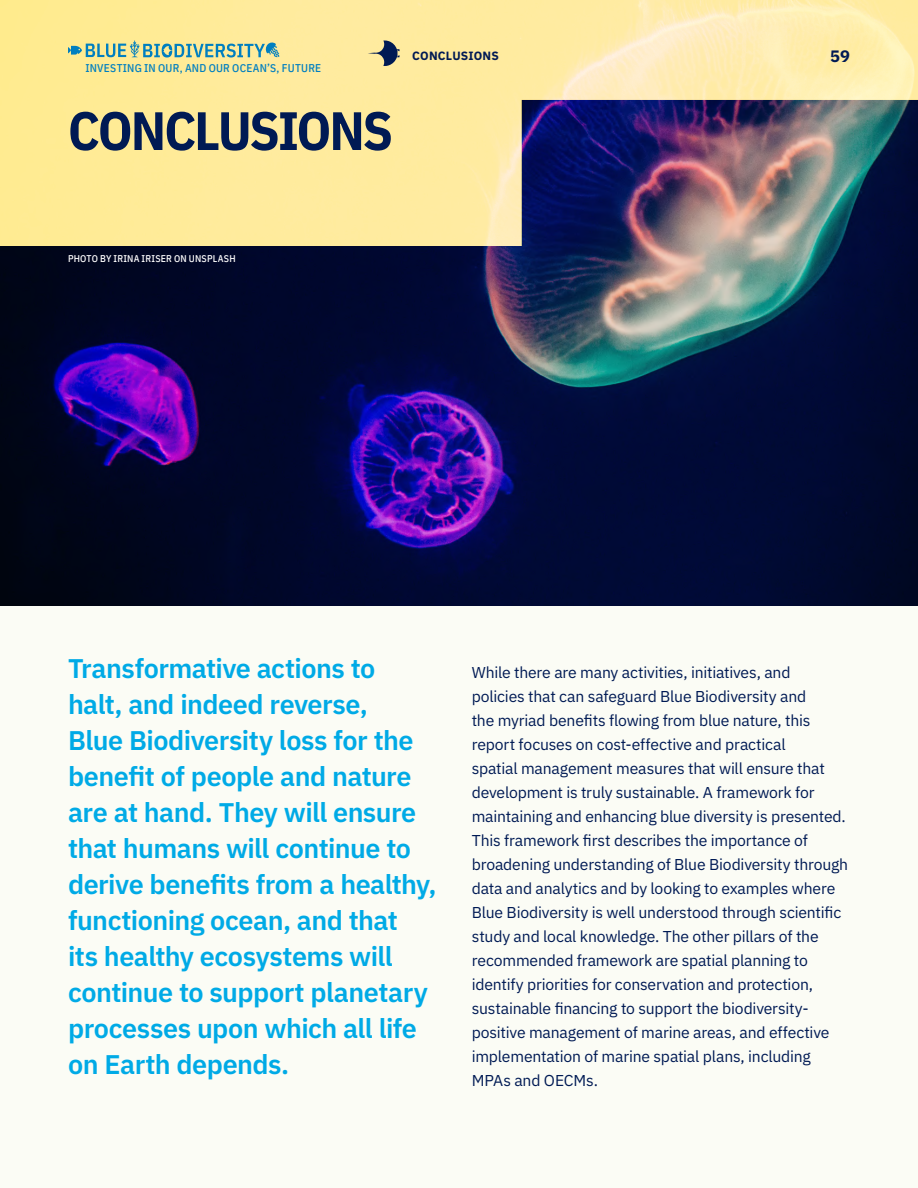
<style>
.page{position:relative;width:918px;height:1188px;background:#fff}
.page>*{position:absolute;margin:0;border:0;box-sizing:border-box;transform-origin:0 0}
.Heading_1{font:700 54px "IBM Plex Sans Cond";letter-spacing:-.035em;color:#001a54}
.BIG_QUOTES{font:600 27px/36px "IBM Plex Sans";letter-spacing:-.02em;color:#00aae6}
.t1{font:700 16.5px "IBM Plex Sans";color:#001a54}
.BODY{font:15.75px/24px "IBM Plex Sans";letter-spacing:-.01em;color:#001a54}
.t2{font:700 12px "IBM Plex Sans";letter-spacing:.015em;color:#001a54}
.t3{font:500 11.25px "IBM Plex Sans Cond";letter-spacing:.02em;color:#007fc0}
.PHOTO_CREDIT{font:500 9.75px "IBM Plex Sans Cond";letter-spacing:.02em;color:#fff}
</style>
<div class="page">
<img style="left:0;top:246px;width:918px;height:360px">
<div style="left:0;top:606px;width:918px;height:582px;background:#fbfcf5"></div>
<svg style="left:0;top:0;width:918px;height:246px;background:#cfc092"></svg>
<svg style="left:368px;top:41px;width:32px;height:25px"></svg>
<svg style="left:68px;top:41px;width:211px;height:17px;background:#a5c4a5"></svg>
<p class="t3" style="left:85px;top:59px;width:237px">INVESTING IN OUR, AND OUR OCEAN’S, FUTURE</p>
<p class="Heading_1" style="left:68px;top:88px;width:326px">CONCLUSIONS</p>
<p class="t2" style="left:412px;top:46px;width:88px">CONCLUSIONS</p>
<p class="t1" style="left:830px;top:43px;width:21px">59</p>
<p class="PHOTO_CREDIT" style="left:68px;top:251px;width:169px">PHOTO BY IRINA IRISER ON UNSPLASH</p>
<p class="BIG_QUOTES" style="left:68px;top:648px;width:370px">Transformative actions to<br>halt, and indeed reverse,<br>Blue Biodiversity loss for the benefit of people and nature are at hand. They will ensure that humans will continue to derive benefits from a healthy, functioning ocean, and that<br>its healthy ecosystems will continue to support planetary processes upon which all life on Earth depends.</p>
<p class="BODY" style="left:472px;top:659px;width:378px">While there are many activities, initiatives, and<br>policies that can safeguard Blue Biodiversity and<br>the myriad benefits flowing from blue nature, this report focuses on cost-effective and practical<br>spatial management measures that will ensure that development is truly sustainable. A framework for maintaining and enhancing blue diversity is presented.<br>This framework first describes the importance of broadening understanding of Blue Biodiversity through data and analytics and by looking to examples where Blue Biodiversity is well understood through scientific study and local knowledge. The other pillars of the recommended framework are spatial planning to identify priorities for conservation and protection, sustainable financing to support the biodiversity&shy;positive management of marine areas, and effective implementation of marine spatial plans, including MPAs and OECMs.</p>
</div>
